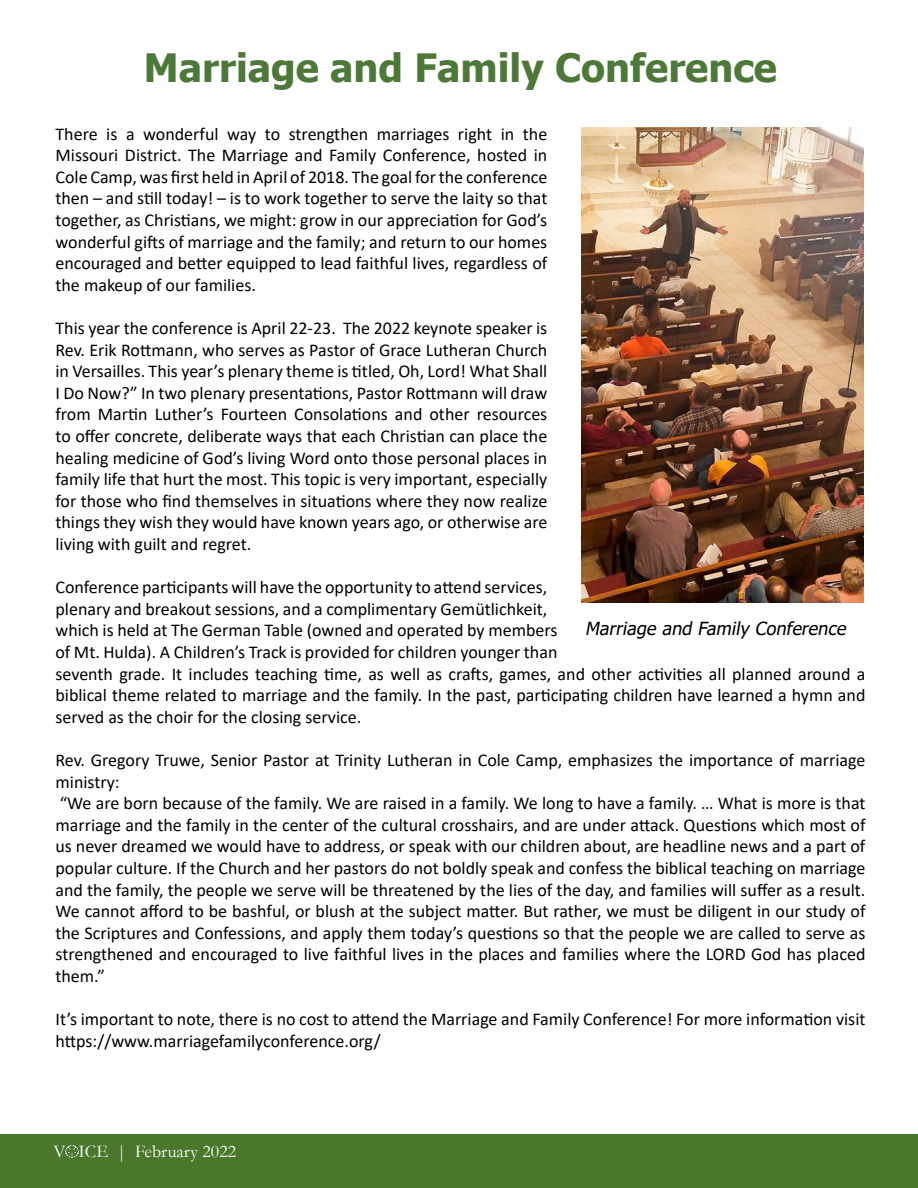
<style>
.page{position:relative;width:918px;height:1188px;background:#fff}
.page>*{position:absolute;margin:0;border:0;box-sizing:border-box;transform-origin:0 0}
.t1{font:700 39px "Tahoma";color:#4c7838}
.t2{font:18px/21.6px "Calibri";color:#000}
.t3{font:italic 18px "Tahoma";color:#000}
.t4{font:18px "Garamond";color:#fff}
</style>
<div class="page">
<div style="left:0;top:1134px;width:918px;height:54px;background:#4a772b"></div>
<svg style="left:66px;top:1146px;width:12px;height:12px"></svg>
<img style="left:581px;top:128px;width:283px;height:474px">
<h1 class="t1" style="left:144px;top:41px;width:635px">Marriage and Family Conference</h1>
<p class="t2" style="left:56px;top:122px;width:493px;text-align:justify">There is a wonderful way to strengthen marriages right in the Missouri District. The Marriage and Family Conference, hosted in Cole Camp, was first held in April of 2018. The goal for the conference then – and still today! – is to work together to serve the laity so that together, as Christians, we might: grow in our appreciation for God’s wonderful gifts of marriage and the family; and return to our homes encouraged and better equipped to lead faithful lives, regardless of the makeup of our families.</p>
<p class="t2" style="left:56px;top:317px;width:493px;text-align:justify">This year the conference is April 22-23. The 2022 keynote speaker is Rev. Erik Rottmann, who serves as Pastor of Grace Lutheran Church in Versailles. This year’s plenary theme is titled, Oh, Lord! What Shall I Do Now?” In two plenary presentations, Pastor Rottmann will draw from Martin Luther’s Fourteen Consolations and other resources to offer concrete, deliberate ways that each Christian can place the healing medicine of God’s living Word onto those personal places in family life that hurt the most. This topic is very important, especially for those who find themselves in situations where they now realize things they wish they would have known years ago, or otherwise are living with guilt and regret.</p>
<p class="t2" style="left:56px;top:576px;width:811px">Conference participants will have the opportunity to attend services,<br>plenary and breakout sessions, and a complimentary Gemütlichkeit,<br>which is held at The German Table (owned and operated by members<br>of Mt. Hulda). A Children’s Track is provided for children younger than<br>seventh grade. It includes teaching time, as well as crafts, games, and other activities all planned around a biblical theme related to marriage and the family. In the past, participating children have learned a hymn and served as the choir for the closing service.</p>
<p class="t2" style="left:56px;top:749px;width:812px">Rev. Gregory Truwe, Senior Pastor at Trinity Lutheran in Cole Camp, emphasizes the importance of marriage ministry:<br>“We are born because of the family. We are raised in a family. We long to have a family. … What is more is that marriage and the family in the center of the cultural crosshairs, and are under attack. Questions which most of us never dreamed we would have to address, or speak with our children about, are headline news and a part of popular culture. If the Church and her pastors do not boldly speak and confess the biblical teaching on marriage and the family, the people we serve will be threatened by the lies of the day, and families will suffer as a result.<br>We cannot afford to be bashful, or blush at the subject matter. But rather, we must be diligent in our study of the Scriptures and Confessions, and apply them today’s questions so that the people we are called to serve as strengthened and encouraged to live faithful lives in the places and families where the LORD God has placed them.”</p>
<p class="t2" style="left:56px;top:1008px;width:811px">It’s important to note, there is no cost to attend the Marriage and Family Conference! For more information visit https://www.marriagefamilyconference.org/</p>
<p class="t3" style="left:585px;top:616px;width:267px">Marriage and Family Conference</p>
<p class="t4" style="left:54px;top:1140px;width:184px">V ICE | February 2022</p>
</div>
